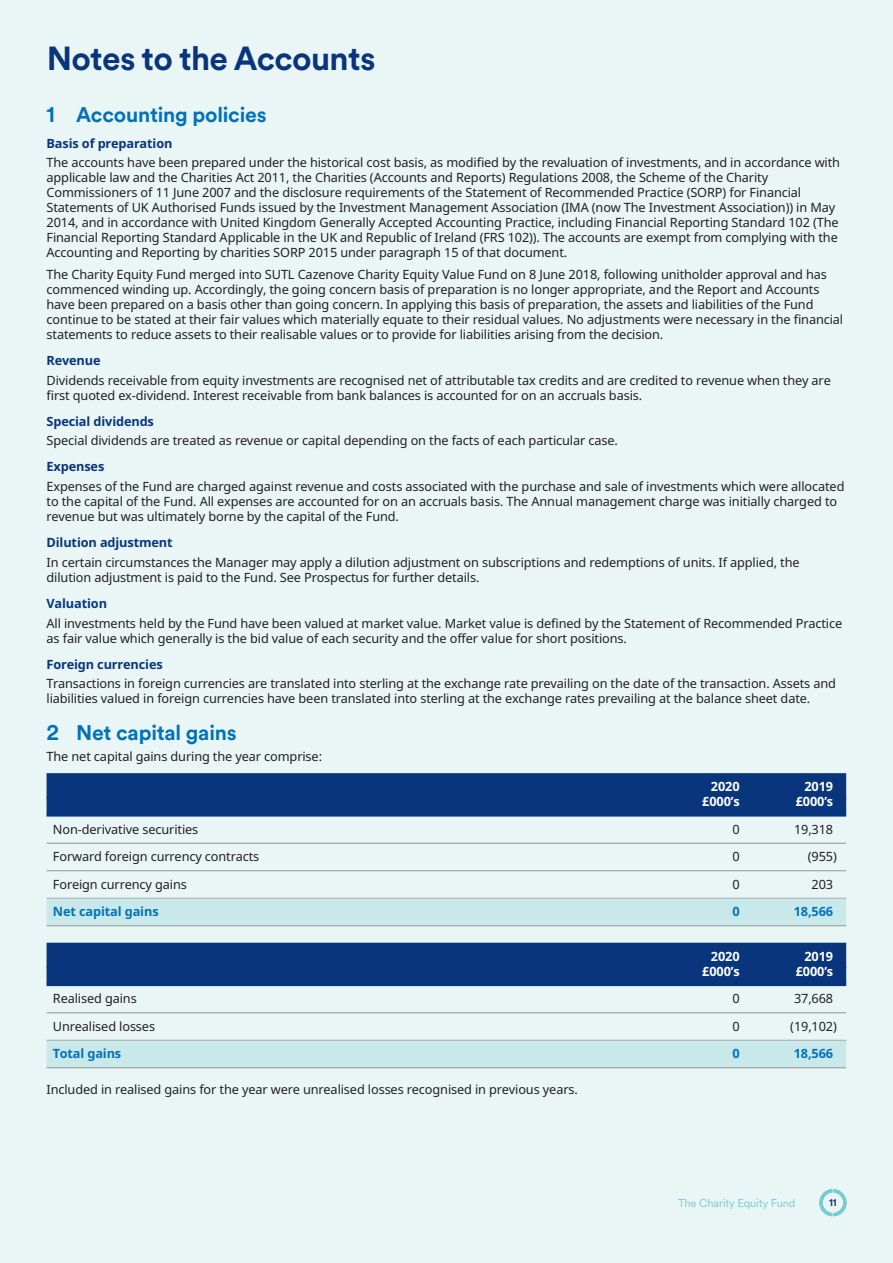
<style>
.page{position:relative;width:893px;height:1263px;background:#eaf6f6}
.page>*{position:absolute;margin:0;border:0;box-sizing:border-box;transform-origin:0 0}
.t1{font:700 33px "Schroders Circular";letter-spacing:-.02em;color:#08357c}
.t2{font:700 21px "Schroders Circular";letter-spacing:-.01em;color:#0072bc}
.t3{font:12.75px/15px "Noto Sans";letter-spacing:-.01em;color:#231f20}
.t4{font:700 12.75px "Noto Sans";letter-spacing:-.01em;color:#08357c}
.t5{font:700 12.75px "Noto Sans";letter-spacing:-.01em;color:#fff}
.t6{font:700 12.75px "Noto Sans";letter-spacing:-.01em;color:#0072bc}
.t7{font:11.25px "Schroders Circular";letter-spacing:-.01em;color:#77ccd0}
.t8{font:700 9.75px "Schroders Circular";color:#08357c}
</style>
<div class="page">
<svg style="left:819px;top:1189px;width:27px;height:27px"></svg>
<div style="left:47px;top:773px;width:799px;height:26px;background:#08357c"></div>
<div style="left:47px;top:797px;width:799px;height:17px;background:#08357c"></div>
<hr style="left:47px;top:813px;width:799px;height:3px;background:#08357c">
<hr style="left:47px;top:843px;width:799px;height:1px;background:#939598">
<hr style="left:47px;top:870px;width:799px;height:1px;background:#939598">
<hr style="left:47px;top:898px;width:799px;height:1px;background:#939598">
<div style="left:47px;top:899px;width:799px;height:27px;background:#c8e8ea"></div>
<hr style="left:47px;top:925px;width:799px;height:1px;background:#939598">
<div style="left:47px;top:943px;width:799px;height:25px;background:#08357c"></div>
<div style="left:47px;top:967px;width:799px;height:16px;background:#08357c"></div>
<hr style="left:47px;top:982px;width:799px;height:4px;background:#08357c">
<hr style="left:47px;top:1012px;width:799px;height:1px;background:#939598">
<hr style="left:47px;top:1040px;width:799px;height:1px;background:#939598">
<div style="left:47px;top:1041px;width:799px;height:27px;background:#c8e8ea"></div>
<hr style="left:47px;top:1067px;width:799px;height:1px;background:#939598">
<p class="t1" style="left:47px;top:47px;width:330px">Notes to the Accounts</p>
<p class="t2" style="left:47px;top:107px;width:222px">1 Accounting policies</p>
<p class="t4" style="left:47px;top:138px;width:127px">Basis of preparation</p>
<p class="t3" style="left:47px;top:157px;width:795px">The accounts have been prepared under the historical cost basis, as modified by the revaluation of investments, and in accordance with applicable law and the Charities Act 2011, the Charities (Accounts and Reports) Regulations 2008, the Scheme of the Charity Commissioners of 11 June 2007 and the disclosure requirements of the Statement of Recommended Practice (SORP) for Financial Statements of UK Authorised Funds issued by the Investment Management Association (IMA (now The Investment Association)) in May 2014, and in accordance with United Kingdom Generally Accepted Accounting Practice, including Financial Reporting Standard 102 (The Financial Reporting Standard Applicable in the UK and Republic of Ireland (FRS 102)). The accounts are exempt from complying with the Accounting and Reporting by charities SORP 2015 under paragraph 15 of that document.</p>
<p class="t3" style="left:47px;top:268px;width:798px">The Charity Equity Fund merged into SUTL Cazenove Charity Equity Value Fund on 8 June 2018, following unitholder approval and has commenced winding up. Accordingly, the going concern basis of preparation is no longer appropriate, and the Report and Accounts have been prepared on a basis other than going concern. In applying this basis of preparation, the assets and liabilities of the Fund continue to be stated at their fair values which materially equate to their residual values. No adjustments were necessary in the financial statements to reduce assets to their realisable values or to provide for liabilities arising from the decision.</p>
<p class="t4" style="left:47px;top:355px;width:56px">Revenue</p>
<p class="t3" style="left:47px;top:374px;width:786px">Dividends receivable from equity investments are recognised net of attributable tax credits and are credited to revenue when they are first quoted ex-dividend. Interest receivable from bank balances is accounted for on an accruals basis.</p>
<p class="t4" style="left:47px;top:416px;width:109px">Special dividends</p>
<p class="t3" style="left:47px;top:434px;width:573px">Special dividends are treated as revenue or capital depending on the facts of each particular case.</p>
<p class="t4" style="left:47px;top:462px;width:59px">Expenses</p>
<p class="t3" style="left:47px;top:480px;width:799px">Expenses of the Fund are charged against revenue and costs associated with the purchase and sale of investments which were allocated to the capital of the Fund. All expenses are accounted for on an accruals basis. The Annual management charge was initially charged to revenue but was ultimately borne by the capital of the Fund.</p>
<p class="t4" style="left:47px;top:537px;width:128px">Dilution adjustment</p>
<p class="t3" style="left:47px;top:556px;width:755px">In certain circumstances the Manager may apply a dilution adjustment on subscriptions and redemptions of units. If applied, the dilution adjustment is paid to the Fund. See Prospectus for further details.</p>
<p class="t4" style="left:47px;top:598px;width:62px">Valuation</p>
<p class="t3" style="left:47px;top:617px;width:797px">All investments held by the Fund have been valued at market value. Market value is defined by the Statement of Recommended Practice as fair value which generally is the bid value of each security and the offer value for short positions.</p>
<p class="t4" style="left:47px;top:659px;width:118px">Foreign currencies</p>
<p class="t3" style="left:47px;top:677px;width:791px">Transactions in foreign currencies are translated into sterling at the exchange rate prevailing on the date of the transaction. Assets and liabilities valued in foreign currencies have been translated into sterling at the exchange rates prevailing at the balance sheet date.</p>
<p class="t2" style="left:47px;top:725px;width:192px">2 Net capital gains</p>
<p class="t3" style="left:47px;top:750px;width:277px">The net capital gains during the year comprise:</p>
<p class="t5" style="left:711px;top:781px;width:30px">2020</p>
<p class="t5" style="left:804px;top:781px;width:30px">2019</p>
<p class="t5" style="left:702px;top:796px;width:39px">£000’s</p>
<p class="t5" style="left:796px;top:796px;width:39px">£000’s</p>
<p class="t3" style="left:53px;top:823px;width:147px">Non-derivative securities</p>
<p class="t3" style="left:732px;top:823px;width:9px">0</p>
<p class="t3" style="left:794px;top:823px;width:41px">19,318</p>
<p class="t3" style="left:53px;top:850px;width:208px">Forward foreign currency contracts</p>
<p class="t3" style="left:732px;top:850px;width:9px">0</p>
<p class="t3" style="left:808px;top:850px;width:31px">(955)</p>
<p class="t3" style="left:53px;top:878px;width:135px">Foreign currency gains</p>
<p class="t3" style="left:732px;top:878px;width:9px">0</p>
<p class="t3" style="left:812px;top:878px;width:23px">203</p>
<p class="t6" style="left:53px;top:906px;width:107px">Net capital gains</p>
<p class="t6" style="left:732px;top:906px;width:9px">0</p>
<p class="t6" style="left:794px;top:906px;width:41px">18,566</p>
<p class="t5" style="left:711px;top:951px;width:30px">2020</p>
<p class="t5" style="left:804px;top:951px;width:30px">2019</p>
<p class="t5" style="left:702px;top:966px;width:39px">£000’s</p>
<p class="t5" style="left:796px;top:966px;width:39px">£000’s</p>
<p class="t3" style="left:53px;top:992px;width:85px">Realised gains</p>
<p class="t3" style="left:732px;top:992px;width:9px">0</p>
<p class="t3" style="left:794px;top:992px;width:41px">37,668</p>
<p class="t3" style="left:53px;top:1020px;width:104px">Unrealised losses</p>
<p class="t3" style="left:732px;top:1020px;width:9px">0</p>
<p class="t3" style="left:790px;top:1020px;width:48px">(19,102)</p>
<p class="t6" style="left:53px;top:1048px;width:70px">Total gains</p>
<p class="t6" style="left:732px;top:1048px;width:9px">0</p>
<p class="t6" style="left:794px;top:1048px;width:41px">18,566</p>
<p class="t3" style="left:47px;top:1083px;width:533px">Included in realised gains for the year were unrealised losses recognised in previous years.</p>
<p class="t7" style="left:678px;top:1196px;width:119px">The Charity Equity Fund</p>
<p class="t8" style="left:829px;top:1199px;width:9px">11</p>
</div>
